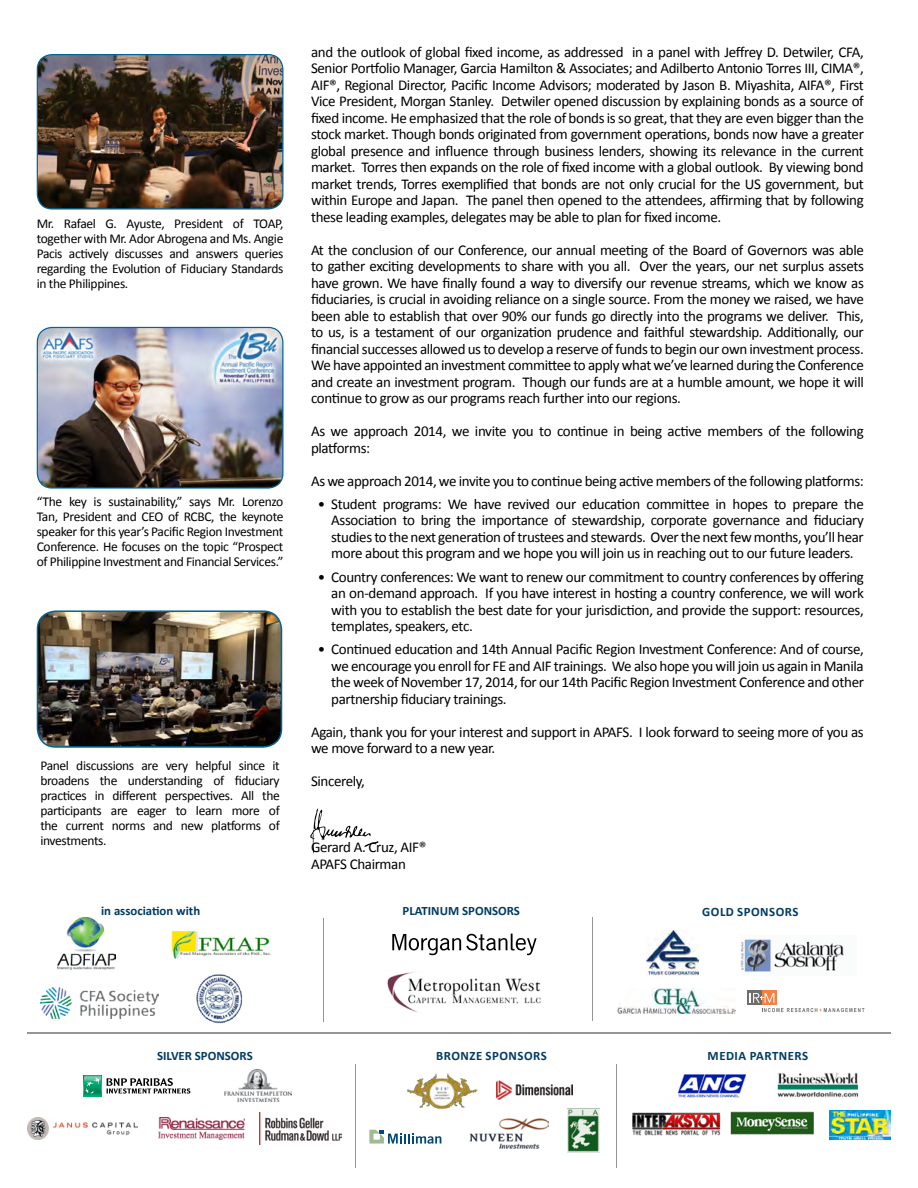
<style>
.page{position:relative;width:918px;height:1188px;background:#fff}
.page>*{position:absolute;margin:0;border:0;box-sizing:border-box;transform-origin:0 0}
.t1{font:15px/16.5px "Calibri";letter-spacing:-.025em;color:#000;text-align:justify}
.t2{font:13.5px/15px "Calibri";letter-spacing:-.025em;color:#000;text-align:justify}
.t3{font:700 12.75px "Calibri";color:#003b63}
.t4{font:700 12.75px "Calibri";letter-spacing:.04em;color:#003b63}
</style>
<div class="page">
<svg style="left:310px;top:808px;width:69px;height:46px"></svg>
<img style="left:37px;top:327px;width:246px;height:161px">
<div style="left:37px;top:327px;width:246px;height:162px;border:1px solid #069;border-radius:15px"></div>
<img style="left:37px;top:612px;width:244px;height:135px">
<div style="left:37px;top:610px;width:245px;height:138px;border:2px solid #069;border-radius:18px"></div>
<img style="left:37px;top:55px;width:246px;height:153px">
<div style="left:37px;top:54px;width:246px;height:156px;border:1px solid #069;border-radius:15px"></div>
<img style="left:617px;top:989px;width:118px;height:25px">
<img style="left:646px;top:930px;width:52px;height:46px">
<img style="left:28px;top:1118px;width:109px;height:21px">
<svg style="left:392px;top:934px;width:145px;height:21px"></svg>
<div style="left:747px;top:991px;width:15px;height:14px;background:#6f6e6f"></div>
<div style="left:762px;top:991px;width:15px;height:14px;background:#f08142"></div>
<svg style="left:749px;top:993px;width:115px;height:19px"></svg>
<img style="left:260px;top:1113px;width:81px;height:32px">
<svg style="left:83px;top:1075px;width:19px;height:22px"></svg>
<svg style="left:84px;top:1075px;width:106px;height:21px"></svg>
<img style="left:225px;top:1069px;width:67px;height:33px">
<hr style="left:27px;top:1033px;width:864px;height:1px;background:#939598">
<hr style="left:593px;top:917px;width:1px;height:104px;background:#939598">
<hr style="left:616px;top:1064px;width:1px;height:104px;background:#939598">
<img style="left:387px;top:972px;width:154px;height:40px">
<img style="left:57px;top:917px;width:59px;height:52px">
<img style="left:41px;top:988px;width:117px;height:31px">
<img style="left:171px;top:931px;width:100px;height:28px">
<img style="left:740px;top:939px;width:104px;height:33px">
<hr style="left:323px;top:918px;width:1px;height:104px;background:#939598">
<img style="left:777px;top:1072px;width:82px;height:25px">
<img style="left:567px;top:1109px;width:32px;height:43px">
<svg style="left:369px;top:1130px;width:72px;height:14px"></svg>
<img style="left:469px;top:1118px;width:79px;height:31px">
<img style="left:407px;top:1073px;width:70px;height:37px">
<img style="left:497px;top:1080px;width:76px;height:19px">
<hr style="left:356px;top:1064px;width:1px;height:104px;background:#939598">
<img style="left:677px;top:1074px;width:70px;height:24px">
<img style="left:196px;top:974px;width:47px;height:50px">
<img style="left:830px;top:1110px;width:61px;height:30px">
<img style="left:730px;top:1111px;width:84px;height:24px">
<img style="left:632px;top:1112px;width:89px;height:24px">
<img style="left:158px;top:1117px;width:87px;height:23px">
<p class="t2" style="left:37px;top:216px;width:248px">Mr. Rafael G. Ayuste, President of TOAP, together with Mr. Ador Abrogena and Ms. Angie Pacis actively discusses and answers queries regarding the Evolution of Fiduciary Standards in the Philippines.</p>
<p class="t2" style="left:37px;top:493px;width:248px">“The key is sustainability,” says Mr. Lorenzo Tan, President and CEO of RCBC, the keynote speaker for this year’s Pacific Region Investment Conference. He focuses on the topic “Prospect of Philippine Investment and Financial Services.”</p>
<p class="t2" style="left:40px;top:757px;width:241px">Panel discussions are very helpful since it broadens the understanding of fiduciary practices in different perspectives. All the participants are eager to learn more of the current norms and new platforms of investments.</p>
<p class="t3" style="left:101px;top:903px;width:101px">IN ASSOCIATION WITH</p>
<p class="t1" style="left:311px;top:43px;width:554px">and the outlook of global fixed income, as addressed in a panel with Jeffrey D. Detwiler, CFA, Senior Portfolio Manager, Garcia Hamilton &amp; Associates; and Adilberto Antonio Torres III, CIMA®, AIF®, Regional Director, Pacific Income Advisors; moderated by Jason B. Miyashita, AIFA®, First Vice President, Morgan Stanley. Detwiler opened discussion by explaining bonds as a source of fixed income. He emphasized that the role of bonds is so great, that they are even bigger than the stock market. Though bonds originated from government operations, bonds now have a greater global presence and influence through business lenders, showing its relevance in the current market. Torres then expands on the role of fixed income with a global outlook. By viewing bond market trends, Torres exemplified that bonds are not only crucial for the US government, but within Europe and Japan. The panel then opened to the attendees, affirming that by following these leading examples, delegates may be able to plan for fixed income.</p>
<p class="t1" style="left:311px;top:241px;width:554px">At the conclusion of our Conference, our annual meeting of the Board of Governors was able to gather exciting developments to share with you all. Over the years, our net surplus assets have grown. We have finally found a way to diversify our revenue streams, which we know as fiduciaries, is crucial in avoiding reliance on a single source. From the money we raised, we have been able to establish that over 90% our funds go directly into the programs we deliver. This, to us, is a testament of our organization prudence and faithful stewardship. Additionally, our financial successes allowed us to develop a reserve of funds to begin our own investment process.<br>We have appointed an investment committee to apply what we’ve learned during the Conference and create an investment program. Though our funds are at a humble amount, we hope it will continue to grow as our programs reach further into our regions.</p>
<p class="t1" style="left:311px;top:422px;width:554px">As we approach 2014, we invite you to continue in being active members of the following platforms:</p>
<p class="t1" style="left:311px;top:472px;width:554px">As we approach 2014, we invite you to continue being active members of the following platforms:</p>
<p class="t1" style="left:331px;top:495px;width:534px;text-indent:-14px">• Student programs: We have revived our education committee in hopes to prepare the Association to bring the importance of stewardship, corporate governance and fiduciary studies to the next generation of trustees and stewards. Over the next few months, you’ll hear more about this program and we hope you will join us in reaching out to our future leaders.</p>
<p class="t1" style="left:331px;top:568px;width:534px;text-indent:-14px">• Country conferences: We want to renew our commitment to country conferences by offering an on-demand approach. If you have interest in hosting a country conference, we will work with you to establish the best date for your jurisdiction, and provide the support: resources, templates, speakers, etc.</p>
<p class="t1" style="left:331px;top:640px;width:534px;text-indent:-14px">• Continued education and 14th Annual Pacific Region Investment Conference: And of course, we encourage you enroll for FE and AIF trainings. We also hope you will join us again in Manila the week of November 17, 2014, for our 14th Pacific Region Investment Conference and other partnership fiduciary trainings.</p>
<p class="t1" style="left:311px;top:723px;width:554px">Again, thank you for your interest and support in APAFS. I look forward to seeing more of you as we move forward to a new year.</p>
<p class="t1" style="left:311px;top:772px;width:56px">Sincerely,</p>
<p class="t1" style="left:311px;top:838px;width:117px">Gerard A. Cruz, AIF®<br>APAFS Chairman</p>
<p class="t3" style="left:403px;top:903px;width:119px">PLATINUM SPONSORS</p>
<p class="t3" style="left:702px;top:903px;width:18px">GOLD</p>
<p class="t3" style="left:737px;top:903px;width:16px">SPONSORS</p>
<p class="t3" style="left:157px;top:1048px;width:97px">SILVER SPONSORS</p>
<p class="t4" style="left:436px;top:1048px;width:65px">BRONZE SPONSORS</p>
<p class="t3" style="left:708px;top:1048px;width:9px">MEDIA</p>
<p class="t3" style="left:750px;top:1048px;width:9px">PARTNERS</p>
</div>
